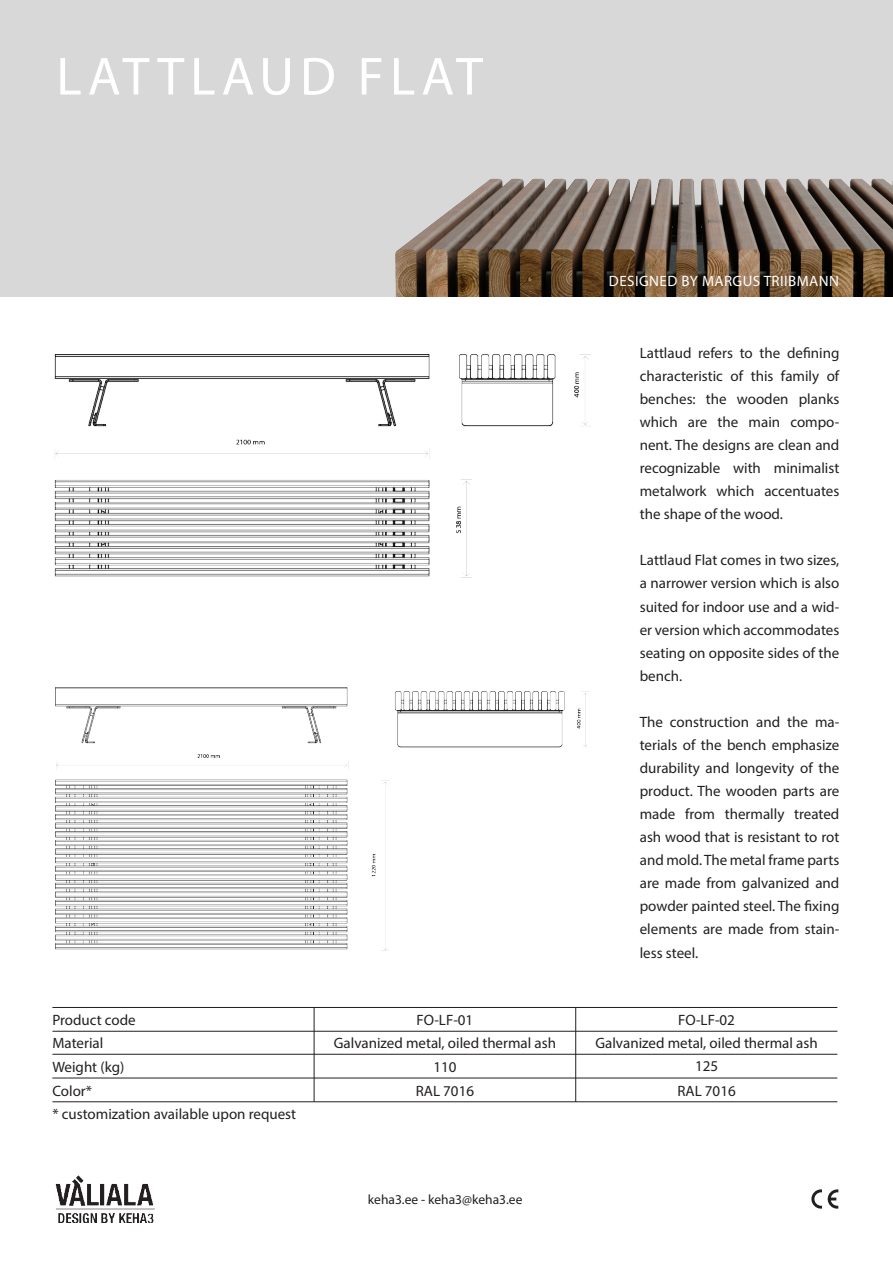
<style>
.page{position:relative;width:893px;height:1263px;background:#fff}
.page>*{position:absolute;margin:0;border:0;box-sizing:border-box;transform-origin:0 0}
.suur_pealkiri{font:54px "Myriad Pro";letter-spacing:.11em;color:#fff}
.t1{font:15px/23.1px "Myriad Pro";color:#231f20;text-align:justify}
.sisutekst{font:15px "Myriad Pro";letter-spacing:.03em;color:#fff}
.t2{font:13.5px "Myriad Pro";color:#231f20}
</style>
<div class="page">
<svg style="left:828px;top:1189px;width:10px;height:20px"></svg>
<svg style="left:811px;top:1189px;width:11px;height:19px"></svg>
<img style="left:55px;top:1175px;width:100px;height:48px">
<div style="left:0;top:0;width:893px;height:297px;background:#d9d8d8"></div>
<img style="left:395px;top:178px;width:498px;height:119px">
<img style="left:54px;top:354px;width:536px;height:223px">
<img style="left:56px;top:687px;width:533px;height:263px">
<hr style="left:52px;top:1031px;width:785px;height:1px;background:#231f20">
<hr style="left:52px;top:1007px;width:785px;height:1px;background:#231f20">
<hr style="left:52px;top:1078px;width:785px;height:1px;background:#231f20">
<hr style="left:52px;top:1054px;width:785px;height:1px;background:#231f20">
<hr style="left:52px;top:1101px;width:785px;height:1px;background:#231f20">
<hr style="left:314px;top:1008px;width:1px;height:94px;background:#231f20">
<hr style="left:575px;top:1008px;width:1px;height:94px;background:#231f20">
<p class="suur_pealkiri" style="left:56px;top:43px;width:428px">LATTLAUD FLAT</p>
<p class="sisutekst" style="left:609px;top:272px;width:232px">DESIGNED BY MARGUS TRIIBMANN</p>
<p class="t1" style="left:640px;top:341px;width:201px">Lattlaud refers to the defining characteristic of this family of benches: the wooden planks which are the main compo&shy;nent. The designs are clean and recognizable with minimalist metalwork which accentuates the shape of the wood.</p>
<p class="t1" style="left:640px;top:549px;width:201px">Lattlaud Flat comes in two sizes, a narrower version which is also suited for indoor use and a wid&shy;er version which accommodates seating on opposite sides of the bench.</p>
<p class="t1" style="left:640px;top:710px;width:201px">The construction and the ma&shy;terials of the bench emphasize durability and longevity of the product. The wooden parts are made from thermally treated ash wood that is resistant to rot and mold. The metal frame parts are made from galvanized and powder painted steel. The fixing elements are made from stain&shy;less steel.</p>
<p class="t1" style="left:52px;top:1008px;width:85px">Product code</p>
<p class="t1" style="left:416px;top:1008px;width:58px">FO-LF-01</p>
<p class="t1" style="left:678px;top:1008px;width:58px">FO-LF-02</p>
<p class="t1" style="left:52px;top:1031px;width:52px">Material</p>
<p class="t1" style="left:334px;top:1031px;width:224px">Galvanized metal, oiled thermal ash</p>
<p class="t1" style="left:595px;top:1031px;width:224px">Galvanized metal, oiled thermal ash</p>
<p class="t1" style="left:52px;top:1079px;width:41px">Color*</p>
<p class="t1" style="left:416px;top:1079px;width:60px">RAL 7016</p>
<p class="t1" style="left:677px;top:1079px;width:60px">RAL 7016</p>
<p class="t1" style="left:52px;top:1055px;width:73px">Weight (kg)</p>
<p class="t1" style="left:433px;top:1055px;width:25px">110</p>
<p class="t1" style="left:695px;top:1054px;width:25px">125</p>
<p class="t1" style="left:52px;top:1102px;width:245px">* customization available upon request</p>
<p class="t2" style="left:368px;top:1191px;width:156px">keha3.ee - keha3@keha3.ee</p>
</div>
